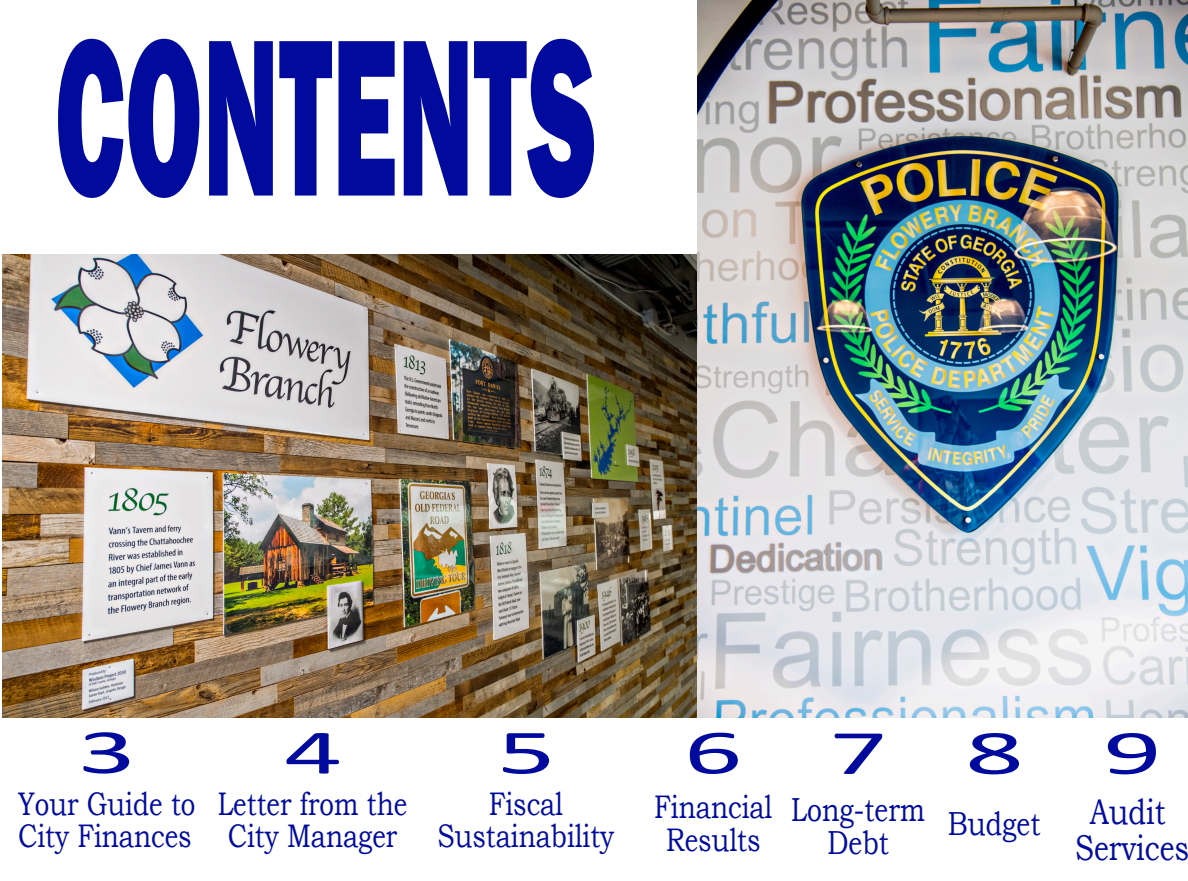
<style>
.page{position:relative;width:1188px;height:881px;background:#fff}
.page>*{position:absolute;margin:0;border:0;box-sizing:border-box;transform-origin:0 0}
.t1{font:800 231.45px "Franklin Gothic";color:#000b9d;scale:.48 1}
.t2{font:63.45px "Calibri";color:#000b9d;scale:1.82 1}
.t3{font:35.7px/35.7px "Bookman Old Style";color:#000b9d;text-align:center;scale:.8 1}
.t4{font:33.3px/33.3px "Bookman Old Style";color:#000b9d;text-align:center;scale:.8 1}
.t5{font:32.55px/32.5px "Bookman Old Style";color:#000b9d;text-align:center;scale:.8 1}
</style>
<div class="page">
<img style="left:3px;top:254px;width:694px;height:463px">
<img style="left:697px;top:0;width:491px;height:717px">
<h1 class="t1" style="left:55px;top:33px;width:1129px">CONTENTS</h1>
<h2 class="t2" style="left:78px;top:725px;width:34px">3</h2>
<p class="t5" style="left:18px;top:790px;width:223px;text-align:left">Your Guide to<br>City Finances</p>
<p class="t5" style="left:218px;top:790px;width:239px">Letter from the<br>City Manager</p>
<h2 class="t2" style="left:284px;top:725px;width:34px">4</h2>
<h2 class="t2" style="left:497px;top:725px;width:34px">5</h2>
<h2 class="t2" style="left:684px;top:725px;width:34px">6</h2>
<p class="t5" style="left:654px;top:793px;width:149px">Financial<br>Results</p>
<p class="t4" style="left:791px;top:795px;width:169px">Long-term<br>Debt</p>
<h2 class="t2" style="left:829px;top:726px;width:34px">7</h2>
<p class="t5" style="left:438px;top:790px;width:223px">Fiscal<br>Sustainability</p>
<h2 class="t2" style="left:965px;top:726px;width:34px">8</h2>
<h2 class="t2" style="left:1103px;top:726px;width:34px">9</h2>
<p class="t4" style="left:948px;top:809px;width:117px">Budget</p>
<p class="t3" style="left:1075px;top:797px;width:144px">Audit<br>Services</p>
</div>
